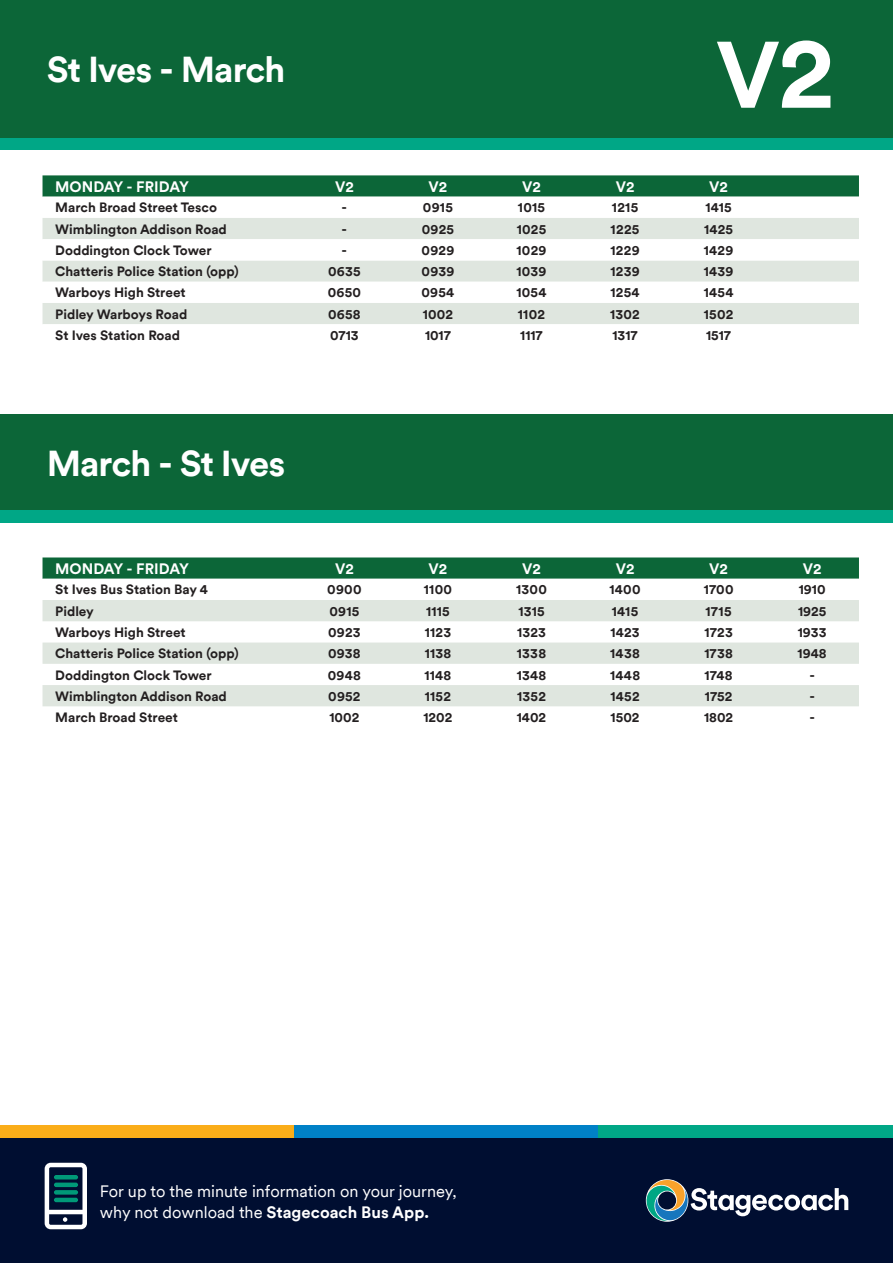
<style>
.page{position:relative;width:893px;height:1263px;background:#fff}
.page>*{position:absolute;margin:0;border:0;box-sizing:border-box;transform-origin:0 0}
.t1{font:700 93.15px "Stagecoach Circular TT";color:#fff}
.t2{font:700 36px "Stagecoach Circular TT";letter-spacing:-.03em;color:#fff}
.t3{font:16.5px/21.1px "Stagecoach Circular TT";color:#fff}
.t4{font:700 15px "Stagecoach Circular";color:#fff}
.t5{font:700 13.5px "Stagecoach Circular TT";color:#231f20}
.s1{font-size:101.25px}
.s2{font-weight:700}
</style>
<div class="page">
<div style="left:0;top:498px;width:893px;height:24px;background:#00a786"></div>
<div style="left:0;top:415px;width:893px;height:95px;background:#0c6638"></div>
<div style="left:0;top:126px;width:893px;height:24px;background:#00a786"></div>
<svg style="left:43px;top:175px;width:816px;height:22px;background:#166c40"></svg>
<div style="left:43px;top:218px;width:816px;height:21px;background:#dfe6df"></div>
<svg style="left:43px;top:261px;width:816px;height:63px;fill:#dfe6df"></svg>
<svg style="left:43px;top:557px;width:816px;height:22px;background:#166c40"></svg>
<svg style="left:43px;top:706px;width:816px;height:1px"></svg>
<svg style="left:43px;top:600px;width:816px;height:106px;fill:#dfe6df"></svg>
<div style="left:0;top:0;width:893px;height:138px;background:#0c6638"></div>
<div style="left:0;top:1137px;width:893px;height:126px;background:#000e31"></div>
<div style="left:0;top:1125px;width:295px;height:12px;background:#faad19"></div>
<div style="left:295px;top:1125px;width:303px;height:12px;background:#0081c7"></div>
<div style="left:598px;top:1125px;width:295px;height:12px;background:#00a786"></div>
<svg style="left:45px;top:1163px;width:42px;height:66px"></svg>
<hr style="left:54px;top:1175px;width:24px;height:4px;background:#009978;border-radius:2px">
<div style="left:54px;top:1182px;width:24px;height:5px;background:#009978;border-radius:2px"></div>
<svg style="left:54px;top:1190px;width:24px;height:4px"></svg>
<hr style="left:54px;top:1198px;width:24px;height:4px;background:#009978;border-radius:2px">
<svg style="left:646px;top:1179px;width:202px;height:43px"></svg>
<p class="t2" style="left:47px;top:45px;width:240px">St Ives - March</p>
<p class="t1" style="left:716px;top:11px;width:121px">V<span class="s1">2</span></p>
<p class="t4" style="left:55px;top:176px;width:135px">MONDAY - FRIDAY</p>
<p class="t4" style="left:335px;top:176px;width:20px">V2</p>
<p class="t4" style="left:429px;top:176px;width:20px">V2</p>
<p class="t4" style="left:522px;top:176px;width:20px">V2</p>
<p class="t4" style="left:616px;top:176px;width:20px">V2</p>
<p class="t4" style="left:709px;top:176px;width:20px">V2</p>
<p class="t5" style="left:55px;top:198px;width:163px">March Broad Street Tesco</p>
<p class="t5" style="left:342px;top:198px;width:7px">-</p>
<p class="t5" style="left:423px;top:198px;width:32px">0915</p>
<p class="t5" style="left:518px;top:198px;width:29px">1015</p>
<p class="t5" style="left:612px;top:198px;width:28px">1215</p>
<p class="t5" style="left:705px;top:198px;width:28px">1415</p>
<p class="t5" style="left:55px;top:220px;width:173px">Wimblington Addison Road</p>
<p class="t5" style="left:342px;top:220px;width:7px">-</p>
<p class="t5" style="left:422px;top:220px;width:34px">0925</p>
<p class="t5" style="left:517px;top:220px;width:31px">1025</p>
<p class="t5" style="left:611px;top:220px;width:30px">1225</p>
<p class="t5" style="left:704px;top:220px;width:31px">1425</p>
<p class="t5" style="left:55px;top:241px;width:158px">Doddington Clock Tower</p>
<p class="t5" style="left:342px;top:241px;width:7px">-</p>
<p class="t5" style="left:422px;top:241px;width:34px">0929</p>
<p class="t5" style="left:516px;top:241px;width:32px">1029</p>
<p class="t5" style="left:610px;top:241px;width:31px">1229</p>
<p class="t5" style="left:704px;top:241px;width:31px">1429</p>
<p class="t5" style="left:55px;top:262px;width:185px">Chatteris Police Station (opp)</p>
<p class="t5" style="left:328px;top:262px;width:34px">0635</p>
<p class="t5" style="left:422px;top:262px;width:34px">0939</p>
<p class="t5" style="left:516px;top:262px;width:32px">1039</p>
<p class="t5" style="left:610px;top:262px;width:31px">1239</p>
<p class="t5" style="left:704px;top:262px;width:31px">1439</p>
<p class="t5" style="left:55px;top:283px;width:132px">Warboys High Street</p>
<p class="t5" style="left:328px;top:283px;width:35px">0650</p>
<p class="t5" style="left:421px;top:283px;width:34px">0954</p>
<p class="t5" style="left:516px;top:283px;width:32px">1054</p>
<p class="t5" style="left:610px;top:283px;width:31px">1254</p>
<p class="t5" style="left:704px;top:283px;width:31px">1454</p>
<p class="t5" style="left:55px;top:305px;width:134px">Pidley Warboys Road</p>
<p class="t5" style="left:328px;top:305px;width:34px">0658</p>
<p class="t5" style="left:423px;top:305px;width:32px">1002</p>
<p class="t5" style="left:518px;top:305px;width:29px">1102</p>
<p class="t5" style="left:610px;top:305px;width:31px">1302</p>
<p class="t5" style="left:704px;top:305px;width:31px">1502</p>
<p class="t5" style="left:55px;top:326px;width:126px">St Ives Station Road</p>
<p class="t5" style="left:330px;top:326px;width:30px">0713</p>
<p class="t5" style="left:425px;top:326px;width:27px">1017</p>
<p class="t5" style="left:520px;top:326px;width:24px">1117</p>
<p class="t5" style="left:612px;top:326px;width:27px">1317</p>
<p class="t5" style="left:706px;top:326px;width:27px">1517</p>
<p class="t2" style="left:47px;top:438px;width:240px">March - St Ives</p>
<p class="t4" style="left:55px;top:558px;width:135px">MONDAY - FRIDAY</p>
<p class="t4" style="left:335px;top:558px;width:20px">V2</p>
<p class="t4" style="left:429px;top:558px;width:20px">V2</p>
<p class="t4" style="left:522px;top:558px;width:20px">V2</p>
<p class="t4" style="left:616px;top:558px;width:20px">V2</p>
<p class="t4" style="left:709px;top:558px;width:20px">V2</p>
<p class="t4" style="left:803px;top:558px;width:20px">V2</p>
<p class="t5" style="left:55px;top:580px;width:154px">St Ives Bus Station Bay 4</p>
<p class="t5" style="left:327px;top:580px;width:36px">0900</p>
<p class="t5" style="left:424px;top:580px;width:30px">1100</p>
<p class="t5" style="left:516px;top:580px;width:32px">1300</p>
<p class="t5" style="left:609px;top:580px;width:33px">1400</p>
<p class="t5" style="left:704px;top:580px;width:31px">1700</p>
<p class="t5" style="left:799px;top:580px;width:28px">1910</p>
<p class="t5" style="left:55px;top:602px;width:40px">Pidley</p>
<p class="t5" style="left:329px;top:602px;width:32px">0915</p>
<p class="t5" style="left:426px;top:602px;width:25px">1115</p>
<p class="t5" style="left:518px;top:602px;width:28px">1315</p>
<p class="t5" style="left:612px;top:602px;width:28px">1415</p>
<p class="t5" style="left:706px;top:602px;width:28px">1715</p>
<p class="t5" style="left:798px;top:602px;width:30px">1925</p>
<p class="t5" style="left:55px;top:623px;width:132px">Warboys High Street</p>
<p class="t5" style="left:328px;top:623px;width:34px">0923</p>
<p class="t5" style="left:425px;top:623px;width:28px">1123</p>
<p class="t5" style="left:517px;top:623px;width:30px">1323</p>
<p class="t5" style="left:610px;top:623px;width:31px">1423</p>
<p class="t5" style="left:704px;top:623px;width:30px">1723</p>
<p class="t5" style="left:798px;top:623px;width:30px">1933</p>
<p class="t5" style="left:55px;top:644px;width:185px">Chatteris Police Station (opp)</p>
<p class="t5" style="left:328px;top:644px;width:34px">0938</p>
<p class="t5" style="left:425px;top:644px;width:28px">1138</p>
<p class="t5" style="left:517px;top:644px;width:31px">1338</p>
<p class="t5" style="left:610px;top:644px;width:31px">1438</p>
<p class="t5" style="left:704px;top:644px;width:30px">1738</p>
<p class="t5" style="left:798px;top:644px;width:31px">1948</p>
<p class="t5" style="left:55px;top:665px;width:158px">Doddington Clock Tower</p>
<p class="t5" style="left:328px;top:665px;width:35px">0948</p>
<p class="t5" style="left:424px;top:665px;width:28px">1148</p>
<p class="t5" style="left:517px;top:665px;width:31px">1348</p>
<p class="t5" style="left:610px;top:665px;width:32px">1448</p>
<p class="t5" style="left:704px;top:665px;width:30px">1748</p>
<p class="t5" style="left:809px;top:665px;width:7px">-</p>
<p class="t5" style="left:55px;top:687px;width:173px">Wimblington Addison Road</p>
<p class="t5" style="left:328px;top:687px;width:34px">0952</p>
<p class="t5" style="left:425px;top:687px;width:28px">1152</p>
<p class="t5" style="left:517px;top:687px;width:30px">1352</p>
<p class="t5" style="left:610px;top:687px;width:31px">1452</p>
<p class="t5" style="left:705px;top:687px;width:29px">1752</p>
<p class="t5" style="left:809px;top:687px;width:7px">-</p>
<p class="t5" style="left:55px;top:708px;width:124px">March Broad Street</p>
<p class="t5" style="left:329px;top:708px;width:31px">1002</p>
<p class="t5" style="left:423px;top:708px;width:30px">1202</p>
<p class="t5" style="left:517px;top:708px;width:31px">1402</p>
<p class="t5" style="left:611px;top:708px;width:30px">1502</p>
<p class="t5" style="left:704px;top:708px;width:31px">1802</p>
<p class="t5" style="left:809px;top:708px;width:7px">-</p>
<p class="t3" style="left:100px;top:1179px;width:358px">For up to the minute information on your journey, why not download the <span class="s2">Stagecoach Bus App.</span></p>
</div>
